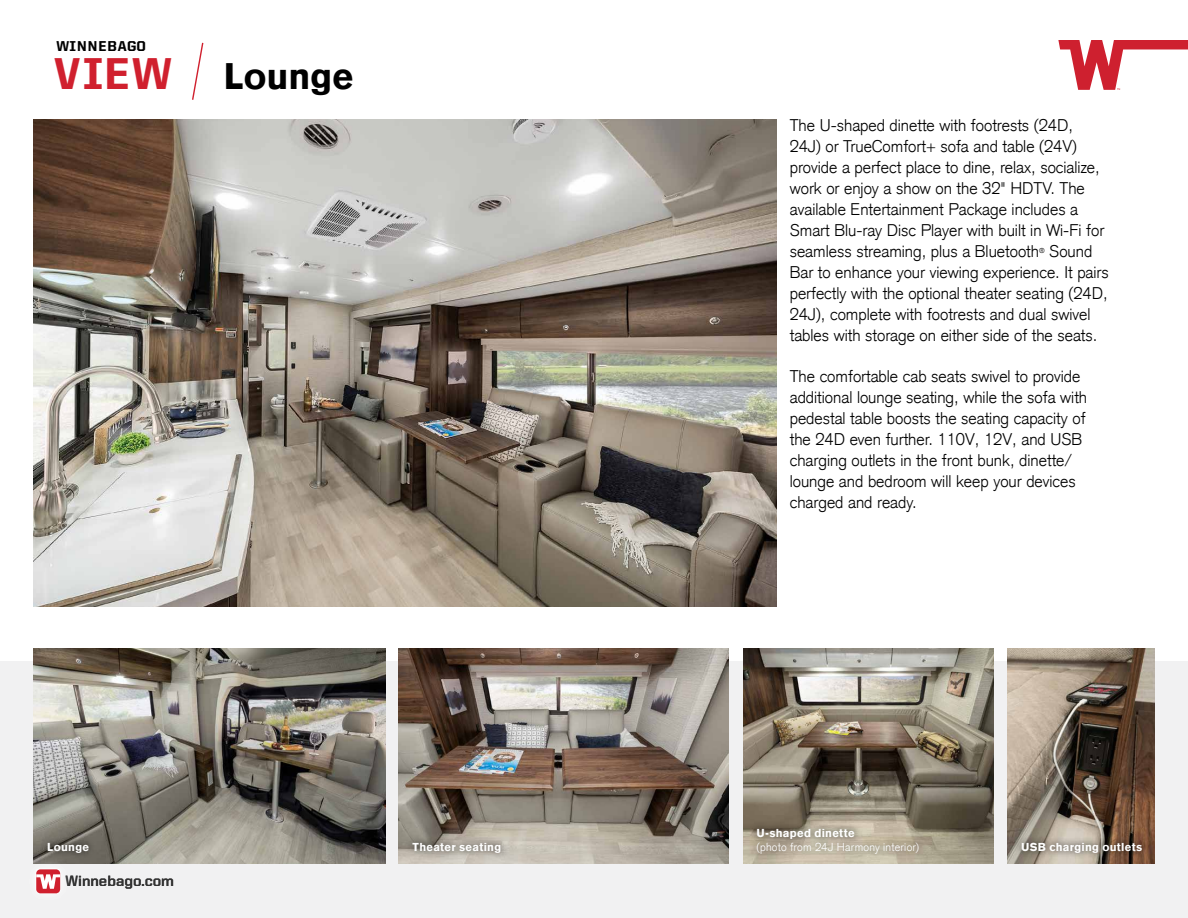
<style>
.page{position:relative;width:1188px;height:918px;background:#fff}
.page>*{position:absolute;margin:0;border:0;box-sizing:border-box;transform-origin:0 0}
.t1{font:800 44.7px "United Sans Reg";color:#d0202e}
.t2{font:900 36px "Akzidenz Grotesk CE";color:#000}
.t3{font:300 16.5px/21px "Akzidenz Grotesk CE";color:#000}
.t4{font:700 15px "United Sans Reg";color:#333}
.t5{font:800 14.4px "United Sans Reg";letter-spacing:.065em;color:#000}
.t6{font:900 11.25px "Akzidenz Grotesk CE";letter-spacing:.025em;color:#fff}
.t7{font:300 11.25px "Akzidenz Grotesk CE";letter-spacing:.02em;color:#fff}
.t8{font:300 7.05px "Akzidenz Grotesk CE";color:#000}
</style>
<div class="page">
<div style="left:0;top:661px;width:1188px;height:257px;background:#f1f1f2"></div>
<svg style="left:192px;top:42px;width:12px;height:58px"></svg>
<svg style="left:1058px;top:40px;width:130px;height:50px"></svg>
<img style="left:34px;top:648px;width:351px;height:216px">
<img style="left:34px;top:119px;width:742px;height:488px">
<img style="left:399px;top:648px;width:329px;height:216px">
<img style="left:1008px;top:648px;width:146px;height:216px">
<img style="left:743px;top:648px;width:251px;height:216px">
<div style="left:40px;top:835px;width:56px;height:25px;background:#000;opacity:.75"></div>
<div style="left:749px;top:821px;width:177px;height:39px;background:#000;opacity:.75"></div>
<div style="left:405px;top:834px;width:104px;height:26px;background:#000;opacity:.75"></div>
<div style="left:1014px;top:834px;width:136px;height:26px;background:#000;opacity:.75"></div>
<div style="left:24px;top:858px;width:48px;height:47px;background:#fff;opacity:.75"></div>
<svg style="left:35px;top:868px;width:26px;height:27px"></svg>
<div style="left:36px;top:869px;width:24px;height:24px;background:#d0202e;border-radius:4px"></div>
<svg style="left:36px;top:874px;width:24px;height:15px"></svg>
<p class="t5" style="left:56px;top:39px;width:91px">WINNEBAGO</p>
<h1 class="t1" style="left:54px;top:49px;width:119px">VIEW</h1>
<h2 class="t2" style="left:224px;top:52px;width:132px">Lounge</h2>
<p class="t3" style="left:790px;top:115px;width:316px">The U-shaped dinette with footrests (24D, 24J) or TrueComfort+ sofa and table (24V) provide a perfect place to dine, relax, socialize, work or enjoy a show on the 32" HDTV. The available Entertainment Package includes a Smart Blu-ray Disc Player with built in Wi-Fi for seamless streaming, plus a Bluetooth</p>
<p class="t3" style="left:790px;top:241px;width:321px;text-indent:260px">Sound Bar to enhance your viewing experience. It pairs perfectly with the optional theater seating (24D, 24J), complete with footrests and dual swivel tables with storage on either side of the seats.</p>
<p class="t3" style="left:790px;top:366px;width:299px">The comfortable cab seats swivel to provide additional lounge seating, while the sofa with pedestal table boosts the seating capacity of the 24D even further. 110V, 12V, and USB charging outlets in the front bunk, dinette/ lounge and bedroom will keep your devices charged and ready.</p>
<p class="t8" style="left:1039px;top:246px;width:7px">®</p>
<p class="t6" style="left:47px;top:839px;width:43px">Lounge</p>
<p class="t4" style="left:66px;top:872px;width:110px">Winnebago.com</p>
<p class="t6" style="left:756px;top:826px;width:100px">U-shaped dinette</p>
<p class="t6" style="left:413px;top:839px;width:90px">Theater seating</p>
<p class="t7" style="left:756px;top:839px;width:164px">(photo from 24J Harmony interior)</p>
<p class="t6" style="left:1021px;top:839px;width:123px">USB charging outlets</p>
</div>
